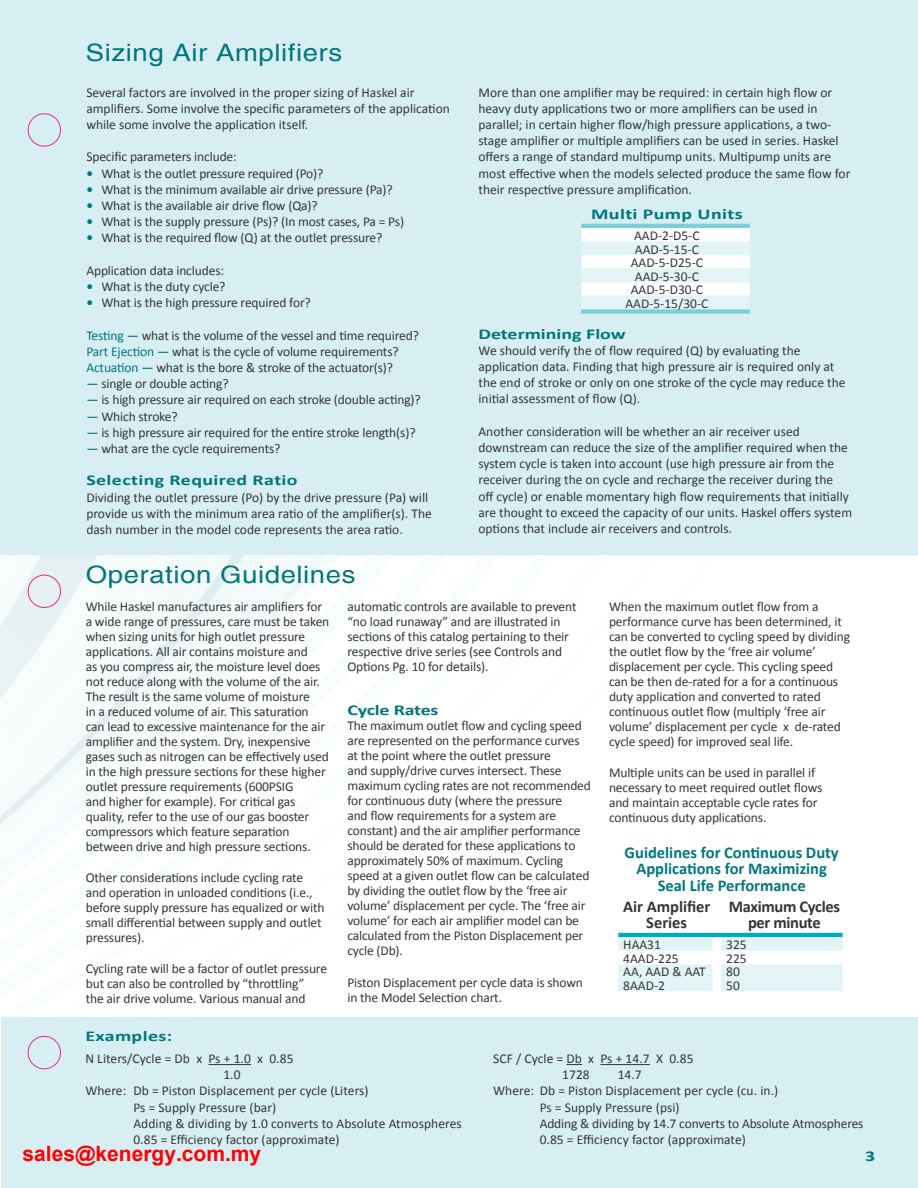
<style>
.page{position:relative;width:918px;height:1188px;background:#fff}
.page>*{position:absolute;margin:0;border:0;box-sizing:border-box;transform-origin:0 0}
.t1{font:24px "Helvetica";letter-spacing:.02em;color:#00767e;scale:1.15 1}
.t2{font:700 16.5px/16.5px "Calibri";color:#00767e;text-align:center}
.t3{font:700 16.5px/16.5px "Calibri";letter-spacing:-.02em;color:#373535;text-align:center}
.t4{font:700 16.5px/16.5px "Calibri";color:#373535;text-align:center}
.t5{font:700 15px "Calibri";letter-spacing:.02em;color:#00767e;scale:1.33 1}
.t6{font:700 15px "Calibri";color:#00767e;scale:1.33 1}
.t7{font:700 15px "Calibri";letter-spacing:-.01em;color:#00767e;scale:1.33 1}
.t8{font:13.5px/15px "Calibri";letter-spacing:-.01em;color:#373535}
.s1{font-weight:700;color:#00767e}
.s2{color:#00767e}
</style>
<div class="page">
<svg style="left:274px;top:555px;width:61px;height:463px"></svg>
<svg style="left:136px;top:555px;width:138px;height:463px"></svg>
<svg style="left:74px;top:555px;width:62px;height:463px"></svg>
<svg style="left:0;top:555px;width:74px;height:633px"></svg>
<div style="left:0;top:0;width:918px;height:555px;background:#d7eff2"></div>
<div style="left:2px;top:1018px;width:916px;height:170px;background:#d7eff2"></div>
<svg style="left:581px;top:224px;width:169px;height:90px"></svg>
<hr style="left:209px;top:1064px;width:42px;height:1px;background:#373535">
<svg style="left:567px;top:1064px;width:15px;height:1px"></svg>
<hr style="left:600px;top:1064px;width:50px;height:1px;background:#373535">
<svg style="left:618px;top:932px;width:225px;height:59px"></svg>
<div style="left:28px;top:113px;width:33px;height:34px;border:1px solid #ed2790;border-radius:50%"></div>
<div style="left:28px;top:1036px;width:33px;height:33px;border:1px solid #ed2790;border-radius:50%"></div>
<div style="left:28px;top:575px;width:33px;height:33px;border:1px solid #ed2790;border-radius:50%"></div>
<h1 class="t1" style="left:86px;top:39px;width:224px">Sizing Air Amplifiers</h1>
<p class="t8" style="left:86px;top:84px;width:365px;line-height:16.2px">Several factors are involved in the proper sizing of Haskel air amplifiers. Some involve the specific parameters of the application while some involve the application itself.</p>
<p class="t8" style="left:86px;top:149px;width:152px">Specific parameters include:</p>
<p class="t8" style="left:86px;top:166px;width:238px"><span class="s1">•</span> What is the outlet pressure required (Po)?</p>
<p class="t8" style="left:86px;top:182px;width:308px"><span class="s1">•</span> What is the minimum available air drive pressure (Pa)?</p>
<p class="t8" style="left:86px;top:198px;width:233px"><span class="s1">•</span> What is the available air drive flow (Qa)?</p>
<p class="t8" style="left:86px;top:214px;width:319px"><span class="s1">•</span> What is the supply pressure (Ps)? (In most cases, Pa = Ps)</p>
<p class="t8" style="left:86px;top:230px;width:298px"><span class="s1">•</span> What is the required flow (Q) at the outlet pressure?</p>
<p class="t8" style="left:86px;top:263px;width:139px">Application data includes:</p>
<p class="t8" style="left:86px;top:279px;width:141px"><span class="s1">•</span> What is the duty cycle?</p>
<p class="t8" style="left:86px;top:295px;width:226px"><span class="s1">•</span> What is the high pressure required for?</p>
<p class="t8" style="left:86px;top:327px;width:334px;line-height:16.2px"><span class="s2">Testing —</span> what is the volume of the vessel and time required?<br><span class="s2">Part Ejection —</span> what is the cycle of volume requirements?<br><span class="s2">Actuation —</span> what is the bore &amp; stroke of the actuator(s)?</p>
<p class="t8" style="left:86px;top:376px;width:144px"><span class="s2">—</span> single or double acting?</p>
<p class="t8" style="left:86px;top:392px;width:336px"><span class="s2">—</span> is high pressure air required on each stroke (double acting)?</p>
<p class="t8" style="left:86px;top:409px;width:93px"><span class="s2">—</span> Which stroke?</p>
<p class="t8" style="left:86px;top:425px;width:331px"><span class="s2">—</span> is high pressure air required for the entire stroke length(s)?</p>
<p class="t8" style="left:86px;top:441px;width:196px"><span class="s2">—</span> what are the cycle requirements?</p>
<p class="t5" style="left:86px;top:471px;width:160px">Selecting Required Ratio</p>
<p class="t8" style="left:86px;top:489px;width:347px;line-height:16.2px">Dividing the outlet pressure (Po) by the drive pressure (Pa) will provide us with the minimum area ratio of the amplifier(s). The dash number in the model code represents the area ratio.</p>
<p class="t8" style="left:478px;top:84px;width:373px;line-height:16.2px">More than one amplifier may be required: in certain high flow or heavy duty applications two or more amplifiers can be used in parallel; in certain higher flow/high pressure applications, a two&shy;stage amplifier or multiple amplifiers can be used in series. Haskel offers a range of standard multipump units. Multipump units are most effective when the models selected produce the same flow for their respective pressure amplification.</p>
<p class="t5" style="left:591px;top:205px;width:116px">Multi Pump Units</p>
<p class="t8" style="left:625px;top:229px;width:84px;line-height:13.5px;text-align:center">AAD-2-D5-C<br>AAD-5-15-C<br>AAD-5-D25-C<br>AAD-5-30-C<br>AAD-5-D30-C<br>AAD-5-15/30-C</p>
<p class="t6" style="left:478px;top:324px;width:112px">Determining Flow</p>
<p class="t8" style="left:478px;top:342px;width:368px;line-height:16.2px">We should verify the of flow required (Q) by evaluating the application data. Finding that high pressure air is required only at the end of stroke or only on one stroke of the cycle may reduce the initial assessment of flow (Q).</p>
<p class="t8" style="left:478px;top:423px;width:375px;line-height:16.2px">Another consideration will be whether an air receiver used downstream can reduce the size of the amplifier required when the system cycle is taken into account (use high pressure air from the receiver during the on cycle and recharge the receiver during the<br>off cycle) or enable momentary high flow requirements that initially are thought to exceed the capacity of our units. Haskel offers system options that include air receivers and controls.</p>
<h1 class="t1" style="left:86px;top:561px;width:236px">Operation Guidelines</h1>
<p class="t8" style="left:86px;top:599px;width:245px">While Haskel manufactures air amplifiers for a wide range of pressures, care must be taken when sizing units for high outlet pressure applications. All air contains moisture and<br>as you compress air, the moisture level does not reduce along with the volume of the air.<br>The result is the same volume of moisture<br>in a reduced volume of air. This saturation can lead to excessive maintenance for the air amplifier and the system. Dry, inexpensive gases such as nitrogen can be effectively used in the high pressure sections for these higher outlet pressure requirements (600PSIG<br>and higher for example). For critical gas quality, refer to the use of our gas booster compressors which feature separation between drive and high pressure sections.</p>
<p class="t8" style="left:86px;top:870px;width:240px">Other considerations include cycling rate and operation in unloaded conditions (i.e., before supply pressure has equalized or with small differential between supply and outlet pressures).</p>
<p class="t8" style="left:86px;top:961px;width:243px">Cycling rate will be a factor of outlet pressure but can also be controlled by “throttling”<br>the air drive volume. Various manual and</p>
<p class="t8" style="left:347px;top:599px;width:231px">automatic controls are available to prevent “no load runaway” and are illustrated in sections of this catalog pertaining to their respective drive series (see Controls and Options Pg. 10 for details).</p>
<p class="t7" style="left:347px;top:701px;width:70px">Cycle Rates</p>
<p class="t8" style="left:347px;top:718px;width:245px">The maximum outlet flow and cycling speed are represented on the performance curves at the point where the outlet pressure<br>and supply/drive curves intersect. These maximum cycling rates are not recommended for continuous duty (where the pressure<br>and flow requirements for a system are constant) and the air amplifier performance should be derated for these applications to approximately 50% of maximum. Cycling speed at a given outlet flow can be calculated by dividing the outlet flow by the ‘free air volume’ displacement per cycle. The ‘free air volume’ for each air amplifier model can be calculated from the Piston Displacement per cycle (Db).</p>
<p class="t8" style="left:347px;top:975px;width:237px">Piston Displacement per cycle data is shown in the Model Selection chart.</p>
<p class="t5" style="left:85px;top:1026px;width:67px">Examples:</p>
<p class="t8" style="left:609px;top:599px;width:243px">When the maximum outlet flow from a performance curve has been determined, it can be converted to cycling speed by dividing the outlet flow by the ‘free air volume’ displacement per cycle. This cycling speed can be then de-rated for a for a continuous duty application and converted to rated continuous outlet flow (multiply ‘free air volume’ displacement per cycle x de-rated cycle speed) for improved seal life.</p>
<p class="t8" style="left:609px;top:765px;width:215px">Multiple units can be used in parallel if necessary to meet required outlet flows and maintain acceptable cycle rates for continuous duty applications.</p>
<p class="t2" style="left:625px;top:844px;width:216px">Guidelines for Continuous Duty<br>Applications for Maximizing<br>Seal Life Performance</p>
<p class="t4" style="left:623px;top:898px;width:89px">Air Amplifier<br>Series</p>
<p class="t3" style="left:729px;top:898px;width:113px">Maximum Cycles per minute</p>
<p class="t8" style="left:623px;top:937px;width:39px">HAA31</p>
<p class="t8" style="left:726px;top:937px;width:22px">325</p>
<p class="t8" style="left:623px;top:951px;width:57px">4AAD-225</p>
<p class="t8" style="left:726px;top:951px;width:22px">225</p>
<p class="t8" style="left:623px;top:964px;width:84px">AA, AAD &amp; AAT</p>
<p class="t8" style="left:726px;top:964px;width:15px">80</p>
<p class="t8" style="left:623px;top:978px;width:43px">8AAD-2</p>
<p class="t8" style="left:726px;top:978px;width:15px">50</p>
<p class="t8" style="left:85px;top:1051px;width:210px">N Liters/Cycle = Db x Ps + 1.0 x 0.85</p>
<p class="t8" style="left:223px;top:1067px;width:19px">1.0</p>
<p class="t8" style="left:85px;top:1084px;width:285px">Where: Db = Piston Displacement per cycle (Liters)</p>
<p class="t8" style="left:133px;top:1100px;width:144px">Ps = Supply Pressure (bar)</p>
<p class="t8" style="left:133px;top:1116px;width:330px">Adding &amp; dividing by 1.0 converts to Absolute Atmospheres</p>
<p class="t8" style="left:133px;top:1132px;width:208px">0.85 = Efficiency factor (approximate)</p>
<p class="t8" style="left:562px;top:1051px;width:133px;line-height:16.2px;text-indent:-69px">SCF / Cycle = Db x Ps + 14.7 X 0.85<br>1728</p>
<p class="t8" style="left:618px;top:1067px;width:26px">14.7</p>
<p class="t8" style="left:493px;top:1084px;width:287px">Where: Db = Piston Displacement per cycle (cu. in.)</p>
<p class="t8" style="left:540px;top:1100px;width:142px">Ps = Supply Pressure (psi)</p>
<p class="t8" style="left:540px;top:1116px;width:325px">Adding &amp; dividing by 14.7 converts to Absolute Atmospheres</p>
<p class="t8" style="left:540px;top:1132px;width:208px">0.85 = Efficiency factor (approximate)</p>
<p class="t5" style="left:865px;top:1147px;width:9px">3</p>
</div>
